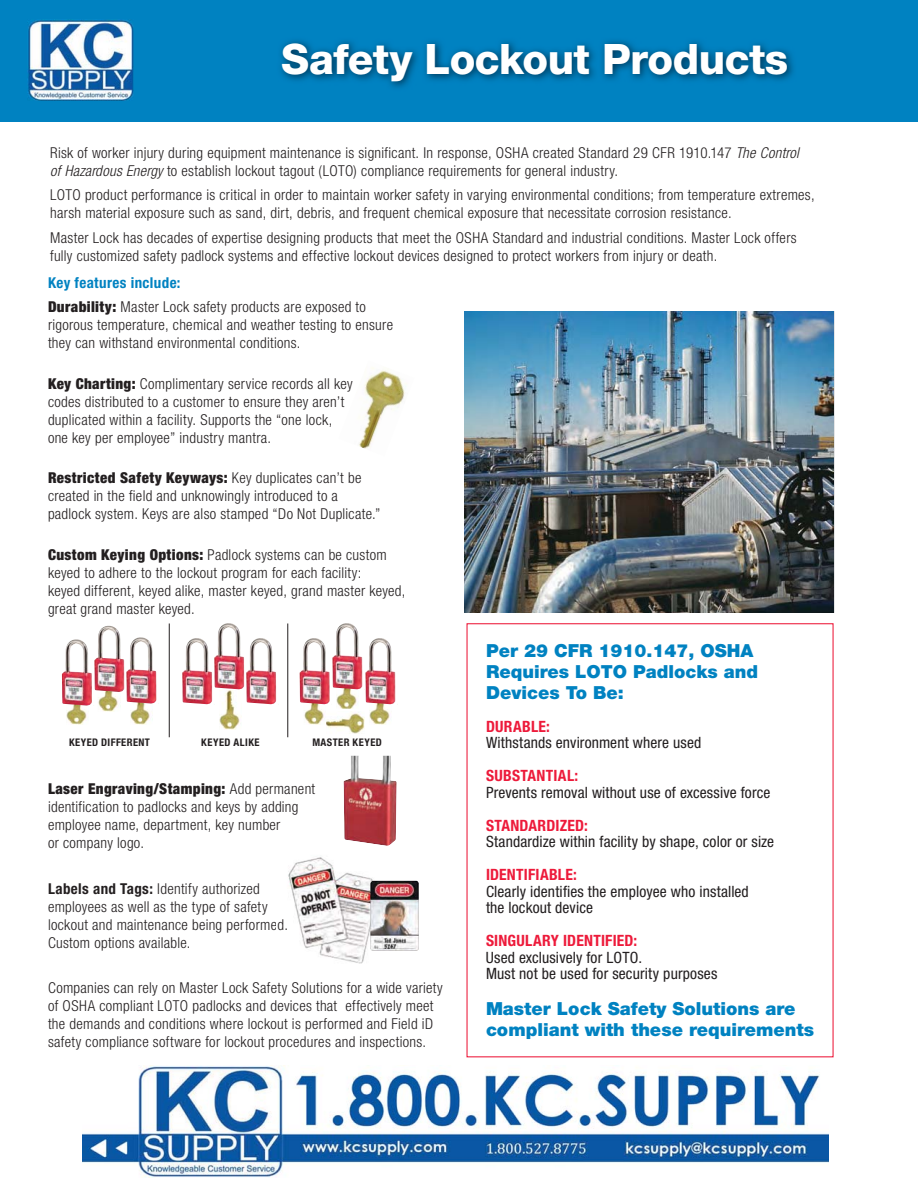
<style>
.page{position:relative;width:918px;height:1188px;background:#fff}
.page>*{position:absolute;margin:0;border:0;box-sizing:border-box;transform-origin:0 0}
.t1{font:800 42px "Helvetica Neue LT";letter-spacing:-.01em;color:#fff}
.t2{font:900 18px/21px "Helvetica Neue LT";color:#0082c1}
.t3{font:condensed 15.6px/16.5px "Helvetica Neue LT";letter-spacing:.01em;color:#231f20}
.t4{font:700 condensed 15.6px "Helvetica Neue LT";letter-spacing:.015em;color:#ed1a3a}
.t5{font:300 condensed 15px/18px "Helvetica Neue LT";letter-spacing:.02em;color:#231f20}
.t6{font:700 condensed 10.5px "Helvetica Neue LT";letter-spacing:.04em;color:#231f20}
.s1{font-style:italic}
.s2{font-weight:700;color:#0082c1}
.s3{font-weight:900}
.s4{font-weight:700}
</style>
<div class="page">
<div style="left:0;top:0;width:918px;height:121px;background:#0082c1"></div>
<img style="left:281px;top:40px;width:513px;height:48px">
<img style="left:343px;top:756px;width:54px;height:90px">
<img style="left:288px;top:857px;width:102px;height:107px">
<img style="left:370px;top:881px;width:49px;height:70px;border-radius:3px">
<hr style="left:169px;top:624px;width:1px;height:113px;background:#231f20">
<hr style="left:287px;top:624px;width:1px;height:113px;background:#231f20">
<img style="left:326px;top:711px;width:38px;height:23px">
<img style="left:369px;top:705px;width:21px;height:20px">
<img style="left:304px;top:705px;width:20px;height:20px">
<img style="left:219px;top:691px;width:23px;height:38px">
<img style="left:130px;top:704px;width:23px;height:21px">
<img style="left:66px;top:706px;width:21px;height:19px">
<img style="left:98px;top:692px;width:20px;height:20px">
<img style="left:336px;top:690px;width:21px;height:19px">
<img style="left:94px;top:626px;width:31px;height:66px">
<img style="left:332px;top:623px;width:31px;height:67px">
<img style="left:214px;top:623px;width:31px;height:67px">
<img style="left:62px;top:639px;width:30px;height:67px">
<img style="left:300px;top:638px;width:30px;height:67px">
<img style="left:182px;top:638px;width:31px;height:67px">
<img style="left:126px;top:637px;width:31px;height:67px">
<img style="left:365px;top:638px;width:31px;height:67px">
<img style="left:246px;top:638px;width:31px;height:67px">
<img style="left:359px;top:367px;width:47px;height:82px">
<img style="left:465px;top:311px;width:368px;height:301px">
<img style="left:82px;top:1065px;width:747px;height:112px">
<img style="left:28px;top:20px;width:106px;height:81px">
<h1 class="t1" style="left:281px;top:34px;width:509px">Safety Lockout Products</h1>
<p class="t5" style="left:50px;top:145px;width:750px">Risk of worker injury during equipment maintenance is significant. In response, OSHA created Standard 29 CFR 1910.147 <span class="s1">The Control of Hazardous Energy</span> to establish lockout tagout (LOTO) compliance requirements for general industry.</p>
<p class="t5" style="left:50px;top:187px;width:766px">LOTO product performance is critical in order to maintain worker safety in varying environmental conditions; from temperature extremes, harsh material exposure such as sand, dirt, debris, and frequent chemical exposure that necessitate corrosion resistance.</p>
<p class="t5" style="left:50px;top:230px;width:748px">Master Lock has decades of expertise designing products that meet the OSHA Standard and industrial conditions. Master Lock offers fully customized safety padlock systems and effective lockout devices designed to protect workers from injury or death.</p>
<p class="t5" style="left:48px;top:271px;width:319px;line-height:24.8px"><span class="s2">Key features include:<br></span><span class="s3">Durability:</span> Master Lock safety products are exposed to</p>
<p class="t5" style="left:48px;top:317px;width:347px">rigorous temperature, chemical and weather testing to ensure they can withstand environmental conditions.</p>
<p class="t5" style="left:48px;top:376px;width:306px"><span class="s3">Key Charting:</span> Complimentary service records all key codes distributed to a customer to ensure they aren’t duplicated within a facility. Supports the “one lock, one key per employee” industry mantra.</p>
<p class="t5" style="left:48px;top:470px;width:334px"><span class="s3">Restricted Safety Keyways:</span> Key duplicates can’t be created in the field and unknowingly introduced to a padlock system. Keys are also stamped “Do Not Duplicate.”</p>
<p class="t5" style="left:48px;top:547px;width:359px"><span class="s3">Custom Keying Options:</span> Padlock systems can be custom keyed to adhere to the lockout program for each facility:<br>keyed different, keyed alike, master keyed, grand master keyed, great grand master keyed.</p>
<p class="t6" style="left:69px;top:738px;width:82px">KEYED DIFFERENT</p>
<p class="t6" style="left:201px;top:738px;width:60px">KEYED ALIKE</p>
<p class="t6" style="left:312px;top:738px;width:71px">MASTER KEYED</p>
<p class="t5" style="left:48px;top:781px;width:269px"><span class="s3">Laser Engraving/Stamping:</span> Add permanent identification to padlocks and keys by adding employee name, department, key number<br>or company logo.</p>
<p class="t5" style="left:48px;top:881px;width:242px"><span class="s4">Labels and Tags:</span> Identify authorized employees as well as the type of safety lockout and maintenance being performed.<br>Custom options available.</p>
<p class="t5" style="left:48px;top:980px;width:396px">Companies can rely on Master Lock Safety Solutions for a wide variety of OSHA compliant LOTO padlocks and devices that effectively meet the demands and conditions where lockout is performed and Field iD safety compliance software for lockout procedures and inspections.</p>
<p class="t2" style="left:486px;top:640px;width:274px">Per 29 CFR 1910.147, OSHA<br>Requires LOTO Padlocks and<br>Devices To Be:</p>
<p class="t4" style="left:486px;top:721px;width:65px">DURABLE:</p>
<p class="t3" style="left:486px;top:736px;width:217px">Withstands environment where used</p>
<p class="t4" style="left:486px;top:770px;width:94px">SUBSTANTIAL:</p>
<p class="t3" style="left:486px;top:785px;width:286px">Prevents removal without use of excessive force</p>
<p class="t4" style="left:486px;top:820px;width:103px">STANDARDIZED:</p>
<p class="t3" style="left:486px;top:835px;width:290px">Standardize within facility by shape, color or size</p>
<p class="t4" style="left:486px;top:869px;width:92px">IDENTIFIABLE:</p>
<p class="t3" style="left:486px;top:884px;width:264px">Clearly identifies the employee who installed the lockout device</p>
<p class="t4" style="left:486px;top:935px;width:153px">SINGULARY IDENTIFIED:</p>
<p class="t3" style="left:486px;top:950px;width:233px">Used exclusively for LOTO.<br>Must not be used for security purposes</p>
<p class="t2" style="left:486px;top:999px;width:330px">Master Lock Safety Solutions are compliant with these requirements</p>
</div>
